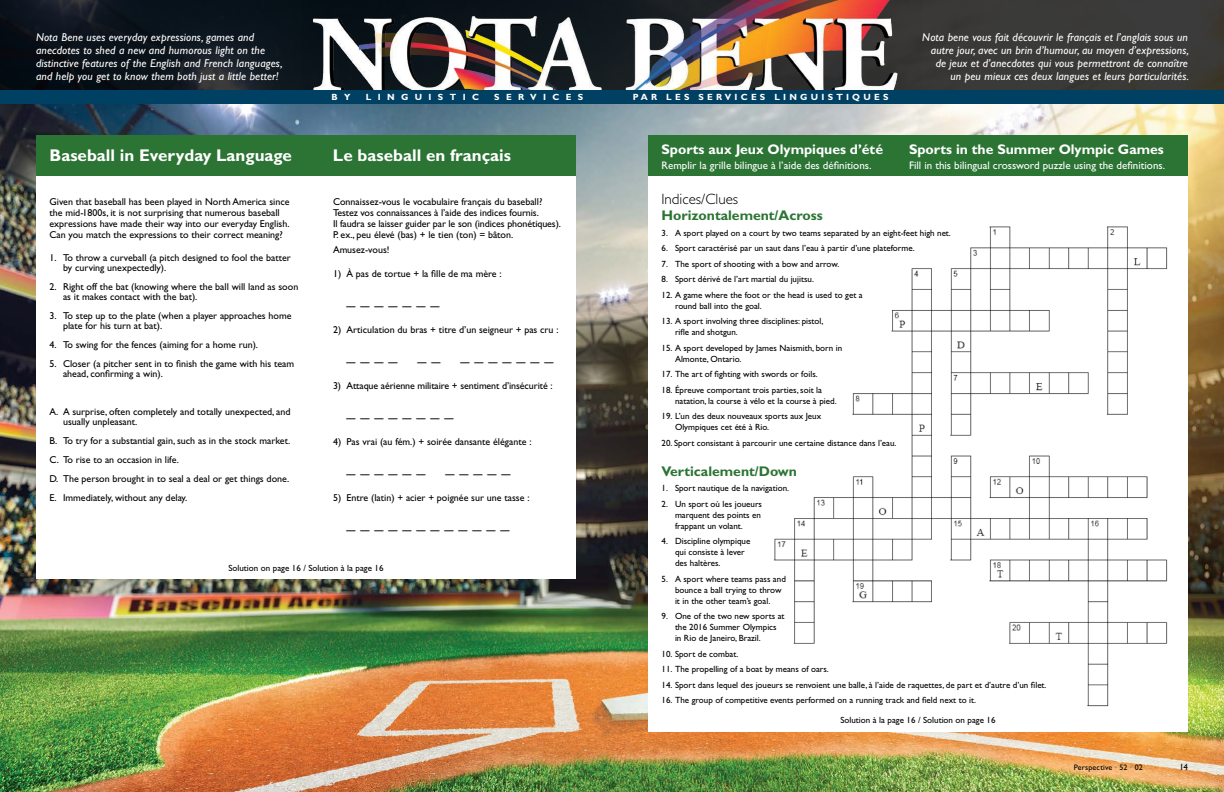
<style>
.page{position:relative;width:1224px;height:792px;background:#fff}
.page>*{position:absolute;margin:0;border:0;box-sizing:border-box;transform-origin:0 0}
.t1{font:18px "Gill Sans Std";color:#000}
.t2{font:700 17px "Gill Sans Std";color:#fff}
.t3{font:300 15px "Gill Sans Std";color:#000}
.t4{font:700 14px "Gill Sans Std";color:#fff}
.t5{font:700 14px "Gill Sans Std";color:#2b7434}
.t6{font:italic 11.5px/13px "Gill Sans Std";letter-spacing:.01em;color:#fff}
.t7{font:11px "Gill Sans Std";color:#fff}
.t8{font:10px/11px "Gill Sans Std";color:#000}
.t9{font:9px/11px "Gill Sans Std";color:#000}
.t10{font:700 9px "Gill Sans Std";letter-spacing:.36em;color:#fff}
.t11{font:700 9px "Gill Sans Std";letter-spacing:.71em;color:#fff}
.t12{font:8px "Gill Sans Std";letter-spacing:.02em;color:#000}
.s1{color:#939598}
</style>
<div class="page">
<img style="left:0;top:104px;width:1224px;height:688px">
<div style="left:36px;top:135px;width:540px;height:444px;background:#fff"></div>
<div style="left:648px;top:135px;width:540px;height:597px;background:#fff"></div>
<img style="left:774px;top:226px;width:394px;height:481px">
<div style="left:648px;top:135px;width:540px;height:41px;background:#2b7434"></div>
<div style="left:36px;top:135px;width:540px;height:41px;background:#2b7434"></div>
<svg style="left:0;top:0;width:1224px;height:90px;background:#23272a"></svg>
<img style="left:303px;top:0;width:618px;height:90px">
<div style="left:0;top:90px;width:1224px;height:14px;background:#004062"></div>
<p class="t6" style="left:36px;top:31px;width:248px">Nota Bene uses everyday expressions, games and anecdotes to shed a new and humorous light on the distinctive features of the English and French languages, and help you get to know them both just a little better!</p>
<p class="t6" style="left:922px;top:31px;width:268px;text-align:right">Nota bene vous fait découvrir le français et l’anglais sous un autre jour, avec un brin d’humour, au moyen d’expressions, de jeux et d’anecdotes qui vous permettront de connaître<br>un peu mieux ces deux langues et leurs particularités.</p>
<p class="t10" style="left:331px;top:91px;width:21px">B Y</p>
<p class="t11" style="left:366px;top:91px;width:115px">LINGUISTIC</p>
<p class="t11" style="left:494px;top:91px;width:90px">SERVICES</p>
<p class="t10" style="left:633px;top:91px;width:257px">PAR LES SERVICES LINGUISTIQUES</p>
<h2 class="t2" style="left:50px;top:145px;width:244px">Baseball in Everyday Language</h2>
<h2 class="t2" style="left:333px;top:145px;width:180px">Le baseball en français</h2>
<h3 class="t4" style="left:661px;top:141px;width:223px">Sports aux Jeux Olympiques d’été</h3>
<h3 class="t4" style="left:909px;top:141px;width:256px">Sports in the Summer Olympic Games</h3>
<p class="t7" style="left:662px;top:158px;width:212px">Remplir la grille bilingue à l’aide des définitions.</p>
<p class="t7" style="left:909px;top:158px;width:258px">Fill in this bilingual crossword puzzle using the definitions.</p>
<p class="t8" style="left:50px;top:196px;width:242px">Given that baseball has been played in North America since the mid-1800s, it is not surprising that numerous baseball expressions have made their way into our everyday English.<br>Can you match the expressions to their correct meaning?</p>
<p class="t8" style="left:63px;top:253px;width:229px;line-height:10px;text-indent:-14px">1. To throw a curveball (a pitch designed to fool the batter by curving unexpectedly).</p>
<p class="t8" style="left:63px;top:282px;width:237px;line-height:10px;text-indent:-14px">2. Right off the bat (knowing where the ball will land as soon as it makes contact with the bat).</p>
<p class="t8" style="left:63px;top:311px;width:230px;line-height:10px;text-indent:-14px">3. To step up to the plate (when a player approaches home plate for his turn at bat).</p>
<p class="t8" style="left:50px;top:340px;width:210px">4. To swing for the fences (aiming for a home run).</p>
<p class="t8" style="left:63px;top:359px;width:233px;line-height:10px;text-indent:-14px">5. Closer (a pitcher sent in to finish the game with his team ahead, confirming a win).</p>
<p class="t8" style="left:63px;top:407px;width:229px;line-height:10px;text-indent:-14px">A. A surprise, often completely and totally unexpected, and usually unpleasant.</p>
<p class="t8" style="left:50px;top:432px;width:242px;line-height:19px">B. To try for a substantial gain, such as in the stock market.<br>C. To rise to an occasion in life.<br>D. The person brought in to seal a deal or get things done.<br>E. Immediately, without any delay.</p>
<p class="t8" style="left:333px;top:196px;width:230px">Connaissez-vous le vocabulaire français du baseball?<br>Testez vos connaissances à l’aide des indices fournis.<br>Il faudra se laisser guider par le son (indices phonétiques).<br>P. ex., peu élevé (bas) + le tien (ton) = bâton.</p>
<p class="t8" style="left:333px;top:245px;width:58px">Amusez-vous!</p>
<p class="t8" style="left:333px;top:268px;width:170px">1) À pas de tortue + la fille de ma mère :</p>
<h1 class="t1" style="left:346px;top:288px;width:95px">_ _ _ _ _ _ _</h1>
<p class="t8" style="left:333px;top:324px;width:227px">2) Articulation du bras + titre d’un seigneur + pas cru :</p>
<h1 class="t1" style="left:346px;top:344px;width:209px">_ _ _ _ _ _ _ _ _ _ _ _ _</h1>
<p class="t8" style="left:333px;top:380px;width:221px">3) Attaque aérienne militaire + sentiment d’insécurité :</p>
<h1 class="t1" style="left:347px;top:400px;width:109px">_ _ _ _ _ _ _ _</h1>
<p class="t8" style="left:333px;top:436px;width:200px">4) Pas vrai (au fém.) + soirée dansante élégante :</p>
<h1 class="t1" style="left:347px;top:456px;width:166px">_ _ _ _ _ _ _ _ _ _ _</h1>
<p class="t8" style="left:333px;top:492px;width:198px">5) Entre (latin) + acier + poignée sur une tasse :</p>
<h1 class="t1" style="left:347px;top:512px;width:165px">_ _ _ _ _ _ _ _ _ _ _ _</h1>
<p class="t9" style="left:228px;top:562px;width:157px">Solution on page 16 / Solution à la page 16</p>
<h3 class="t3" style="left:662px;top:190px;width:78px">Indices/Clues</h3>
<h3 class="t5" style="left:662px;top:207px;width:163px">Horizontalement/Across</h3>
<p class="t9" style="left:662px;top:227px;width:291px">3. A sport played on a court by two teams separated by an eight-feet high net.</p>
<p class="t9" style="left:662px;top:243px;width:255px">6. Sport caractérisé par un saut dans l’eau à partir d’une plateforme.</p>
<p class="t9" style="left:662px;top:258px;width:179px">7. The sport of shooting with a bow and arrow.</p>
<p class="t9" style="left:662px;top:274px;width:154px">8. Sport dérivé de l’art martial du jujitsu.</p>
<p class="t9" style="left:675px;top:289px;width:189px;text-indent:-14px">12. A game where the foot or the head is used to get a round ball into the goal.</p>
<p class="t9" style="left:675px;top:316px;width:150px;text-indent:-14px">13. A sport involving three disciplines: pistol, rifle and shotgun.</p>
<p class="t9" style="left:675px;top:342px;width:169px;text-indent:-14px">15. A sport developed by James Naismith, born in<br>Almonte, Ontario.</p>
<p class="t9" style="left:662px;top:369px;width:158px">17. The art of fighting with swords or foils.</p>
<p class="t9" style="left:675px;top:384px;width:163px;text-indent:-14px">18. Épreuve comportant trois parties, soit la natation, la course à vélo et la course à pied.</p>
<p class="t9" style="left:675px;top:411px;width:148px;text-indent:-14px">19. L’un des deux nouveaux sports aux Jeux<br>Olympiques cet été à Rio.</p>
<p class="t9" style="left:662px;top:437px;width:237px">20. Sport consistant à parcourir une certaine distance dans l’eau.</p>
<h3 class="t5" style="left:662px;top:463px;width:137px">Verticalement/Down</h3>
<p class="t9" style="left:662px;top:483px;width:129px">1. Sport nautique de la navigation.</p>
<p class="t9" style="left:675px;top:498px;width:89px;text-align:justify;text-indent:-14px">2. Un sport où les joueurs marquent des points en frappant un volant.</p>
<p class="t9" style="left:675px;top:536px;width:77px;text-indent:-14px">4. Discipline olympique qui consiste à lever des haltères.</p>
<p class="t9" style="left:675px;top:573px;width:112px;text-indent:-14px">5. A sport where teams pass and bounce a ball trying to throw it in the other team’s goal.</p>
<p class="t9" style="left:675px;top:611px;width:111px;text-indent:-14px">9. One of the two new sports at the 2016 Summer Olympics in Rio de Janeiro, Brazil.</p>
<p class="t9" style="left:662px;top:648px;width:78px">10. Sport de combat.</p>
<p class="t9" style="left:662px;top:664px;width:169px">11. The propelling of a boat by means of oars.</p>
<p class="t9" style="left:662px;top:679px;width:387px">14. Sport dans lequel des joueurs se renvoient une balle, à l’aide de raquettes, de part et d’autre d’un filet.</p>
<p class="t9" style="left:662px;top:695px;width:316px">16. The group of competitive events performed on a running track and field next to it.</p>
<p class="t9" style="left:840px;top:715px;width:157px">Solution à la page 16 / Solution on page 16</p>
<p class="t12" style="left:1074px;top:762px;width:71px">Perspective <span class="s1">•</span> 52 <span class="s1">•</span> 02</p>
<p class="t9" style="left:1179px;top:761px;width:10px">14</p>
</div>
